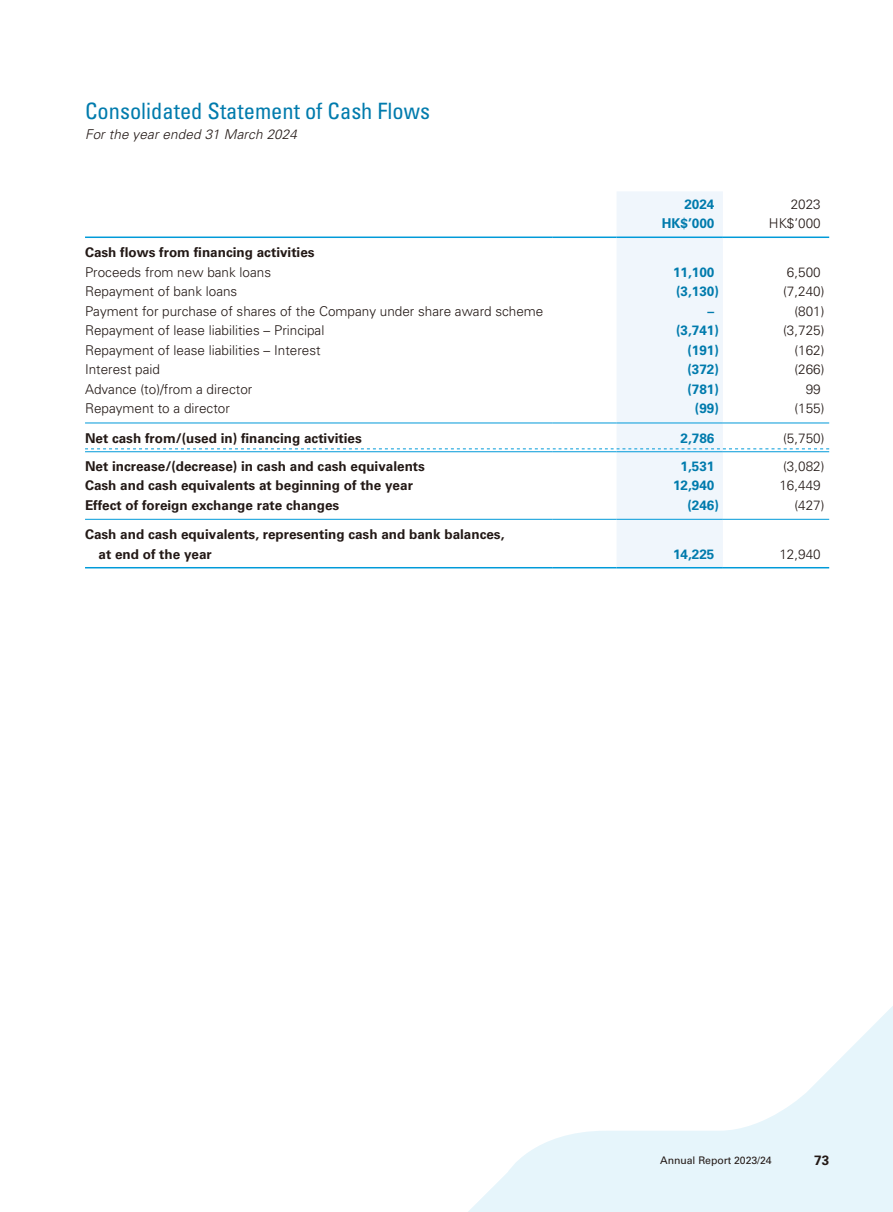
<style>
.page{position:relative;width:893px;height:1212px;background:#fff}
.page>*{position:absolute;margin:0;border:0;box-sizing:border-box;transform-origin:0 0}
.t1{font:condensed 22.5px "Univers LT Std";color:#007bad}
.t2{font:300 13.5px "Univers LT Std";color:#231916}
.t3{font:700 13.5px/19.5px "Univers LT Std";color:#231916}
.t4{font:700 13.5px "Univers LT Std";color:#007bad}
.t5{font:italic 300 13.5px "Univers LT Std";letter-spacing:.01em;color:#231916}
.t6{font:10.5px "Univers LT Std";letter-spacing:-.005em;color:#231916}
</style>
<div class="page">
<svg style="left:468px;top:1006px;width:425px;height:206px"></svg>
<svg style="left:85px;top:192px;width:744px;height:375px"></svg>
<hr style="left:723px;top:451px;width:106px;height:1px;background:#009ad9">
<hr style="left:85px;top:519px;width:468px;height:1px;background:#009ad9">
<hr style="left:553px;top:519px;width:64px;height:1px;background:#009ad9">
<hr style="left:617px;top:519px;width:106px;height:1px;background:#009ad9">
<hr style="left:723px;top:519px;width:106px;height:1px;background:#009ad9">
<hr style="left:85px;top:567px;width:468px;height:1px;background:#009ad9">
<hr style="left:553px;top:567px;width:64px;height:1px;background:#009ad9">
<hr style="left:617px;top:567px;width:106px;height:1px;background:#009ad9">
<hr style="left:723px;top:567px;width:106px;height:1px;background:#009ad9">
<h1 class="t1" style="left:85px;top:96px;width:346px">Consolidated Statement of Cash Flows</h1>
<p class="t5" style="left:85px;top:126px;width:214px">For the year ended 31 March 2024</p>
<p class="t4" style="left:684px;top:196px;width:32px">2024</p>
<p class="t2" style="left:791px;top:196px;width:32px">2023</p>
<p class="t4" style="left:662px;top:215px;width:54px">HK$’000</p>
<p class="t2" style="left:769px;top:215px;width:53px">HK$’000</p>
<p class="t3" style="left:85px;top:243px;width:231px">Cash flows from financing activities</p>
<p class="t2" style="left:85px;top:264px;width:188px">Proceeds from new bank loans</p>
<p class="t4" style="left:673px;top:264px;width:43px">11,100</p>
<p class="t2" style="left:787px;top:264px;width:35px">6,500</p>
<p class="t2" style="left:85px;top:283px;width:154px">Repayment of bank loans</p>
<p class="t4" style="left:676px;top:284px;width:44px">(3,130)</p>
<p class="t2" style="left:783px;top:283px;width:43px">(7,240)</p>
<p class="t2" style="left:85px;top:303px;width:460px">Payment for purchase of shares of the Company under share award scheme</p>
<p class="t4" style="left:708px;top:303px;width:8px">–</p>
<p class="t2" style="left:794px;top:303px;width:32px">(801)</p>
<p class="t2" style="left:85px;top:322px;width:241px">Repayment of lease liabilities – Principal</p>
<p class="t4" style="left:676px;top:323px;width:44px">(3,741)</p>
<p class="t2" style="left:783px;top:322px;width:43px">(3,725)</p>
<p class="t2" style="left:85px;top:342px;width:237px">Repayment of lease liabilities – Interest</p>
<p class="t4" style="left:687px;top:342px;width:33px">(191)</p>
<p class="t2" style="left:794px;top:342px;width:32px">(162)</p>
<p class="t2" style="left:85px;top:361px;width:77px">Interest paid</p>
<p class="t4" style="left:687px;top:362px;width:33px">(372)</p>
<p class="t2" style="left:794px;top:361px;width:32px">(266)</p>
<p class="t2" style="left:85px;top:381px;width:169px">Advance (to)/from a director</p>
<p class="t4" style="left:687px;top:381px;width:33px">(781)</p>
<p class="t2" style="left:806px;top:381px;width:17px">99</p>
<p class="t2" style="left:85px;top:400px;width:146px">Repayment to a director</p>
<p class="t4" style="left:695px;top:401px;width:26px">(99)</p>
<p class="t2" style="left:794px;top:400px;width:32px">(155)</p>
<p class="t3" style="left:85px;top:428px;width:278px">Net cash from/(used in) financing activities</p>
<p class="t4" style="left:681px;top:430px;width:35px">2,786</p>
<p class="t2" style="left:783px;top:430px;width:43px">(5,750)</p>
<p class="t3" style="left:85px;top:456px;width:341px">Net increase/(decrease) in cash and cash equivalents</p>
<p class="t4" style="left:681px;top:458px;width:35px">1,531</p>
<p class="t2" style="left:783px;top:458px;width:43px">(3,082)</p>
<p class="t3" style="left:85px;top:476px;width:329px">Cash and cash equivalents at beginning of the year</p>
<p class="t4" style="left:673px;top:477px;width:43px">12,940</p>
<p class="t2" style="left:779px;top:477px;width:43px">16,449</p>
<p class="t3" style="left:85px;top:495px;width:256px">Effect of foreign exchange rate changes</p>
<p class="t4" style="left:687px;top:497px;width:33px">(246)</p>
<p class="t2" style="left:794px;top:497px;width:32px">(427)</p>
<p class="t3" style="left:99px;top:525px;width:407px;text-indent:-13px">Cash and cash equivalents, representing cash and bank balances, at end of the year</p>
<p class="t4" style="left:673px;top:546px;width:43px">14,225</p>
<p class="t2" style="left:779px;top:546px;width:43px">12,940</p>
<p class="t6" style="left:660px;top:1154px;width:113px">Annual Report 2023/24</p>
<p class="t3" style="left:814px;top:1150px;width:17px">73</p>
</div>
